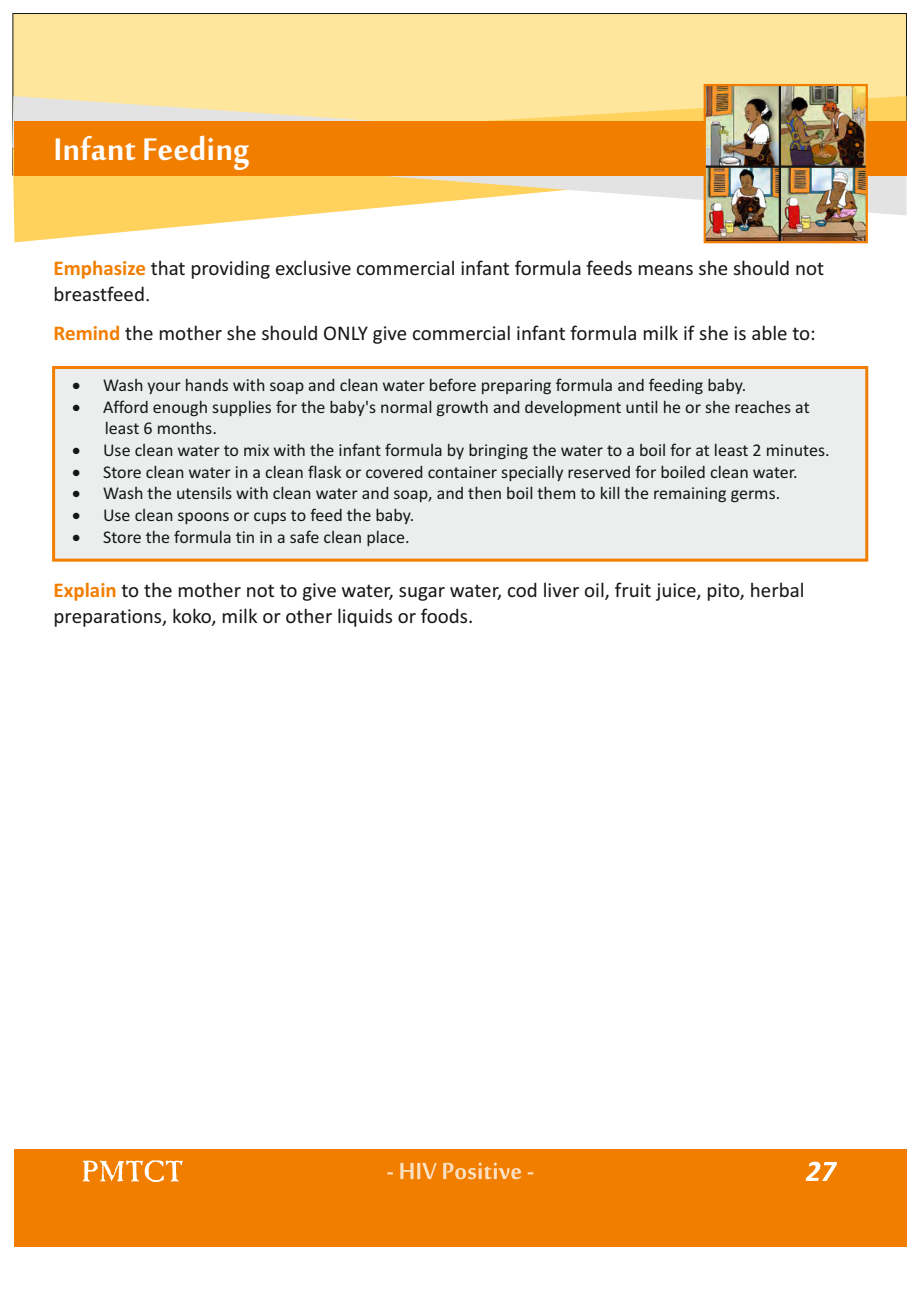
<style>
.page{position:relative;width:920px;height:1290px;background:#fff}
.page>*{position:absolute;margin:0;border:0;box-sizing:border-box;transform-origin:0 0}
.t1{font:48px "Mool Boran";color:#fff}
.t2{font:21px/25.7px "Calibri";color:#151616}
.t3{font:18px/20.9px "Calibri";color:#151616}
.s1{font-weight:700;color:#f27e00}
.s2{font-family:"Times New Roman"}
</style>
<div class="page">
<div style="left:13px;top:13px;width:894px;height:162px;background:#ffe69d;border:1px solid #151616"></div>
<svg style="left:14px;top:215px;width:892px;height:27px"></svg>
<svg style="left:12px;top:96px;width:894px;height:119px"></svg>
<div style="left:14px;top:122px;width:892px;height:54px;background:#f27e00"></div>
<div style="left:14px;top:1149px;width:892px;height:98px;background:#f27e00"></div>
<svg style="left:806px;top:1161px;width:31px;height:20px"></svg>
<svg style="left:83px;top:1160px;width:100px;height:22px"></svg>
<svg style="left:387px;top:1162px;width:146px;height:17px"></svg>
<img style="left:707px;top:87px;width:158px;height:153px">
<hr style="left:705px;top:165px;width:162px;height:3px;background:#151616">
<hr style="left:779px;top:85px;width:2px;height:157px;background:#151616">
<div style="left:704px;top:84px;width:164px;height:159px;border:2px solid #f27e00"></div>
<div style="left:52px;top:366px;width:816px;height:196px;background:#eceded;border:3px solid #f27e00"></div>
<h1 class="t1" style="left:54px;top:115px;width:197px">Infant Feeding</h1>
<p class="t2" style="left:54px;top:257px;width:772px"><span class="s1">Emphasize</span> that providing exclusive commercial infant formula feeds means she should not</p>
<p class="t2" style="left:54px;top:283px;width:98px">breastfeed<span class="s2">.</span></p>
<p class="t2" style="left:54px;top:322px;width:764px"><span class="s1">Remind</span> the mother she should ONLY give commercial infant formula milk if she is able to:</p>
<p class="t3" style="left:72px;top:376px;width:676px">• Wash your hands with soap and clean water before preparing formula and feeding baby.</p>
<p class="t3" style="left:105px;top:398px;width:706px;text-indent:-33px">• Afford enough supplies for the baby's normal growth and development until he or she reaches at least 6 months.</p>
<p class="t3" style="left:72px;top:441px;width:759px">• Use clean water to mix with the infant formula by bringing the water to a boil for at least 2 minutes.</p>
<p class="t3" style="left:72px;top:463px;width:727px">• Store clean water in a clean flask or covered container specially reserved for boiled clean water.</p>
<p class="t3" style="left:72px;top:484px;width:709px">• Wash the utensils with clean water and soap, and then boil them to kill the remaining germs.</p>
<p class="t3" style="left:72px;top:506px;width:344px">• Use clean spoons or cups to feed the baby.</p>
<p class="t3" style="left:72px;top:528px;width:339px">• Store the formula tin in a safe clean place.</p>
<p class="t2" style="left:54px;top:579px;width:752px"><span class="s1">Explain</span> to the mother not to give water, sugar water, cod liver oil, fruit juice, pito, herbal preparations, koko, milk or other liquids or foods.</p>
</div>
